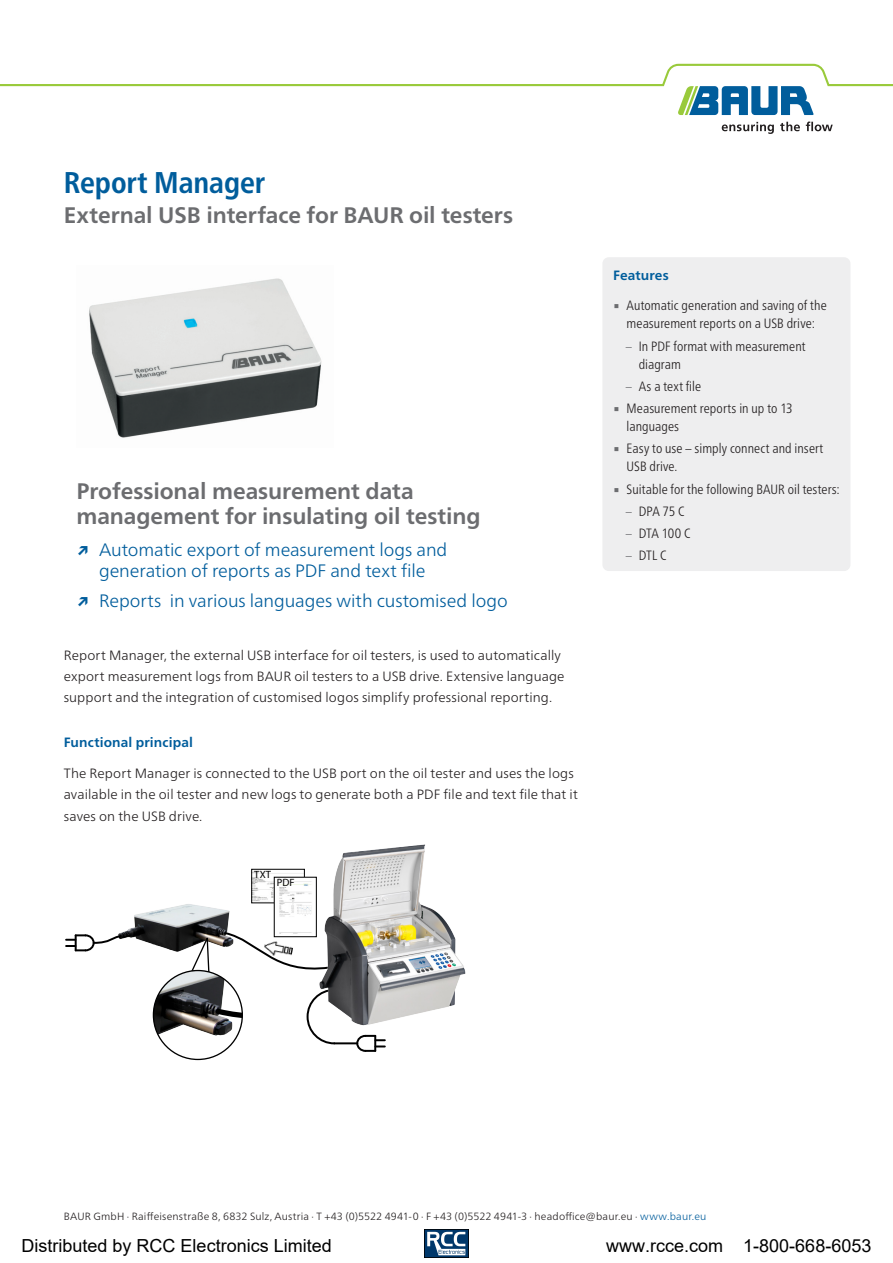
<style>
.page{position:relative;width:893px;height:1263px;background:#fff}
.page>*{position:absolute;margin:0;border:0;box-sizing:border-box;transform-origin:0 0}
.t1{font:700 condensed 30px "Frutiger Neue LTW1 G";letter-spacing:-.005em;color:#005d9c}
.t2{font:700 22.5px/25.5px "Frutiger Neue LTW1 G";letter-spacing:-.005em;color:#6c6d70}
.t3{font:300 18px/21.3px "Frutiger Neue LTW1 G";letter-spacing:-.005em;color:#005d9c;text-align:center}
.t4{font:18px "Arial";color:#000}
.t5{font:300 13.5px/21.3px "Frutiger Neue LTW1 G";letter-spacing:.01em;color:#231f20}
.t6{font:300 condensed 13.5px/18px "Frutiger Neue LTW1 G";letter-spacing:.005em;color:#231f20}
.t7{font:700 13.5px "Frutiger Neue LTW1 G";letter-spacing:.01em;color:#005d9c}
.t8{font:10.65px "Myriad Pro";letter-spacing:.005em;color:#000}
.t9{font:300 10.5px "Frutiger Neue LTW1 G";letter-spacing:.015em;color:#231f20}
.s1{font-weight:700}
.s2{font-family:"Lucida Sans Unicode";font-weight:400;font-stretch:normal;color:#6c6d70}
.s3{color:#6c6d70}
.s4{color:#005d9c}
</style>
<div class="page">
<svg style="left:722px;top:122px;width:52px;height:12px"></svg>
<svg style="left:780px;top:122px;width:20px;height:9px"></svg>
<svg style="left:806px;top:122px;width:27px;height:9px"></svg>
<svg style="left:0;top:64px;width:893px;height:51px"></svg>
<div style="left:602px;top:257px;width:248px;height:314px;background:#eeeeef;border-radius:6px"></div>
<img style="left:121px;top:904px;width:109px;height:48px">
<svg style="left:223px;top:931px;width:95px;height:39px"></svg>
<svg style="left:306px;top:994px;width:30px;height:51px"></svg>
<hr style="left:334px;top:1042px;width:23px;height:2px;background:#000">
<svg style="left:355px;top:1034px;width:30px;height:18px"></svg>
<svg style="left:66px;top:933px;width:57px;height:19px"></svg>
<img style="left:318px;top:844px;width:148px;height:183px">
<img style="left:253px;top:872px;width:50px;height:29px">
<div style="left:251px;top:869px;width:54px;height:34px;border:1px solid #000"></div>
<img style="left:276px;top:879px;width:39px;height:56px">
<div style="left:274px;top:877px;width:43px;height:60px;border:1px solid #000"></div>
<img style="left:263px;top:939px;width:31px;height:20px">
<svg style="left:190px;top:936px;width:20px;height:34px"></svg>
<img style="left:153px;top:970px;width:81px;height:78px">
<svg style="left:212px;top:1005px;width:29px;height:16px"></svg>
<img style="left:89px;top:278px;width:233px;height:160px">
<img style="left:424px;top:1229px;width:45px;height:28px">
<h1 class="t1" style="left:64px;top:160px;width:203px">Report Manager</h1>
<h2 class="t2" style="left:64px;top:201px;width:451px">External USB interface for BAUR oil testers</h2>
<h2 class="t2" style="left:77px;top:476px;width:406px">Professional measurement data management for insulating oil testing</h2>
<h3 class="t3" style="left:77px;top:538px;width:372px"><span class="s1">↗</span> Automatic export of measurement logs and generation of reports as PDF and text file</h3>
<h3 class="t3" style="left:77px;top:589px;width:433px"><span class="s1">↗</span> Reports in various languages with customised logo</h3>
<p class="t5" style="left:64px;top:643px;width:502px">Report Manager, the external USB interface for oil testers, is used to automatically export measurement logs from BAUR oil testers to a USB drive. Extensive language support and the integration of customised logos simplify professional reporting.</p>
<p class="t7" style="left:64px;top:732px;width:131px">Functional principal</p>
<p class="t5" style="left:64px;top:762px;width:516px">The Report Manager is connected to the USB port on the oil tester and uses the logs available in the oil tester and new logs to generate both a PDF file and text file that it saves on the USB drive.</p>
<p class="t8" style="left:254px;top:868px;width:18px">TXT</p>
<p class="t8" style="left:277px;top:876px;width:19px">PDF</p>
<p class="t7" style="left:613px;top:265px;width:57px">Features</p>
<p class="t6" style="left:613px;top:296px;width:215px;text-align:center"><span class="s2">▪</span> Automatic generation and saving of the measurement reports on a USB drive:</p>
<p class="t6" style="left:639px;top:336px;width:168px;text-indent:-13px"><span class="s3">–</span> In PDF format with measurement diagram</p>
<p class="t6" style="left:626px;top:376px;width:77px"><span class="s3">–</span> As a text file</p>
<p class="t6" style="left:627px;top:398px;width:168px;text-indent:-14px"><span class="s2">▪</span> Measurement reports in up to 13 languages</p>
<p class="t6" style="left:627px;top:439px;width:198px;text-indent:-14px"><span class="s2">▪</span> Easy to use – simply connect and insert<br>USB drive.</p>
<p class="t6" style="left:613px;top:479px;width:228px"><span class="s2">▪</span> Suitable for the following BAUR oil testers:</p>
<p class="t6" style="left:626px;top:501px;width:60px"><span class="s3">–</span> DPA 75 C</p>
<p class="t6" style="left:626px;top:523px;width:66px"><span class="s3">–</span> DTA 100 C</p>
<p class="t6" style="left:626px;top:546px;width:42px"><span class="s3">–</span> DTL C</p>
<p class="t9" style="left:64px;top:1208px;width:644px">BAUR GmbH · Raiffeisenstraße 8, 6832 Sulz, Austria · T +43 (0)5522 4941-0 · F +43 (0)5522 4941-3 · headoffice@baur.eu · <span class="s4">www.baur.eu</span></p>
<h3 class="t4" style="left:22px;top:1233px;width:312px">Distributed by RCC Electronics Limited</h3>
<h3 class="t4" style="left:606px;top:1233px;width:267px">www.rcce.com 1-800-668-6053</h3>
</div>
